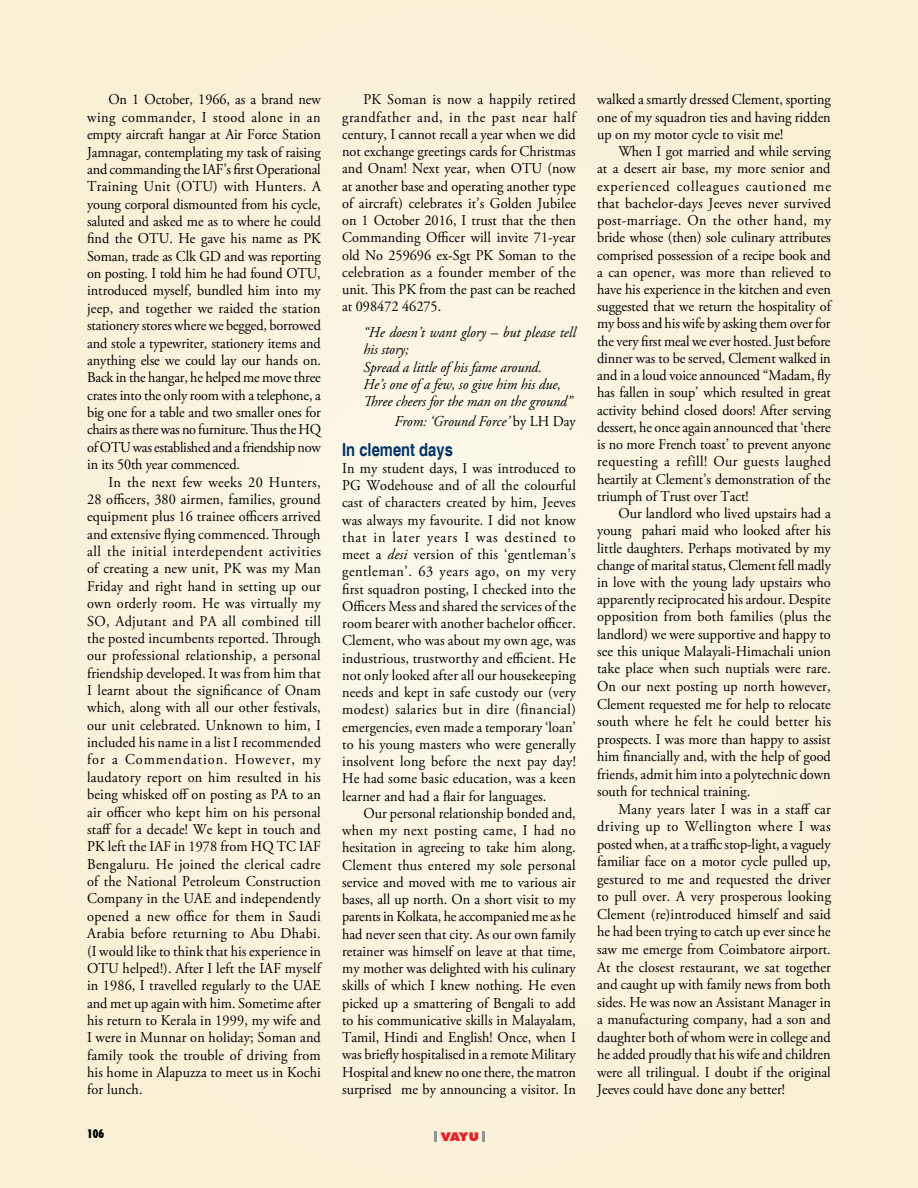
<style>
.page{position:relative;width:918px;height:1188px;background:#f9f1d6}
.page>*{position:absolute;margin:0;border:0;box-sizing:border-box;transform-origin:0 0}
.t1{font:700 condensed 18px "Helvetica";color:#003369}
.t2{font:15px/17.4px "Adobe Garamond Pro";color:#000;text-align:justify;scale:.95 1}
.t3{font:italic 15px/17.2px "Adobe Garamond Pro";color:#000;scale:.95 1}
.t4{font:900 12px "Futura BT";color:#ed1d24;scale:1.1 1}
.t5{font:900 condensed 12px "Futura BT";color:#000;scale:.95 1}
.s1{font-style:normal}
.s2{font-style:italic}
</style>
<div class="page">
<svg style="left:482px;top:1131px;width:3px;height:11px"></svg>
<svg style="left:434px;top:1131px;width:3px;height:11px"></svg>
<p class="t2" style="left:87px;top:91px;width:248px;text-indent:21px">On 1 October, 1966, as a brand new wing commander, I stood alone in an empty aircraft hangar at Air Force Station Jamnagar, contemplating my task of raising and commanding the IAF’s first Operational Training Unit (OTU) with Hunters. A young corporal dismounted from his cycle, saluted and asked me as to where he could find the OTU. He gave his name as PK Soman, trade as Clk GD and was reporting on posting. I told him he had found OTU, introduced myself, bundled him into my jeep, and together we raided the station stationery stores where we begged, borrowed and stole a typewriter, stationery items and anything else we could lay our hands on.<br>Back in the hangar, he helped me move three crates into the only room with a telephone, a big one for a table and two smaller ones for chairs as there was no furniture. Thus the HQ of OTU was established and a friendship now in its 50th year commenced.</p>
<p class="t2" style="left:87px;top:474px;width:248px;text-indent:21px">In the next few weeks 20 Hunters, 28 officers, 380 airmen, families, ground equipment plus 16 trainee officers arrived and extensive flying commenced. Through all the initial interdependent activities of creating a new unit, PK was my Man Friday and right hand in setting up our own orderly room. He was virtually my SO, Adjutant and PA all combined till the posted incumbents reported. Through our professional relationship, a personal friendship developed. It was from him that I learnt about the significance of Onam which, along with all our other festivals, our unit celebrated. Unknown to him, I included his name in a list I recommended for a Commendation. However, my laudatory report on him resulted in his being whisked off on posting as PA to an air officer who kept him on his personal staff for a decade! We kept in touch and PK left the IAF in 1978 from HQ TC IAF Bengaluru. He joined the clerical cadre of the National Petroleum Construction Company in the UAE and independently opened a new office for them in Saudi Arabia before returning to Abu Dhabi. (I would like to think that his experience in OTU helped!). After I left the IAF myself in 1986, I travelled regularly to the UAE and met up again with him. Sometime after his return to Kerala in 1999, my wife and I were in Munnar on holiday; Soman and family took the trouble of driving from his home in Alapuzza to meet us in Kochi for lunch.</p>
<p class="t2" style="left:342px;top:92px;width:248px;text-indent:21px">PK Soman is now a happily retired grandfather and, in the past near half century, I cannot recall a year when we did not exchange greetings cards for Christmas and Onam! Next year, when OTU (now at another base and operating another type of aircraft) celebrates it’s Golden Jubilee on 1 October 2016, I trust that the then Commanding Officer will invite 71-year old No 259696 ex-Sgt PK Soman to the celebration as a founder member of the unit. This PK from the past can be reached at 098472 46275.</p>
<p class="t3" style="left:363px;top:324px;width:225px">“He doesn’t want glory – but please tell his story;<br>Spread a little of his fame around.<br>He’s one of a few, so give him his due,<br>Three cheers for the man on the ground”</p>
<p class="t3" style="left:394px;top:413px;width:192px">From: ‘Ground Force’ <span class="s1">by LH Day</span></p>
<p class="t1" style="left:342px;top:438px;width:112px">In clement days</p>
<p class="t2" style="left:342px;top:460px;width:248px">In my student days, I was introduced to PG Wodehouse and of all the colourful cast of characters created by him, Jeeves was always my favourite. I did not know that in later years I was destined to meet a <span class="s2">desi</span> version of this ‘gentleman’s gentleman’. 63 years ago, on my very first squadron posting, I checked into the Officers Mess and shared the services of the room bearer with another bachelor officer.<br>Clement, who was about my own age, was industrious, trustworthy and efficient. He not only looked after all our housekeeping needs and kept in safe custody our (very modest) salaries but in dire (financial) emergencies, even made a temporary ‘loan’ to his young masters who were generally insolvent long before the next pay day!<br>He had some basic education, was a keen learner and had a flair for languages.</p>
<p class="t2" style="left:342px;top:805px;width:248px;text-indent:21px">Our personal relationship bonded and, when my next posting came, I had no hesitation in agreeing to take him along.<br>Clement thus entered my sole personal service and moved with me to various air bases, all up north. On a short visit to my parents in Kolkata, he accompanied me as he had never seen that city. As our own family retainer was himself on leave at that time, my mother was delighted with his culinary skills of which I knew nothing. He even picked up a smattering of Bengali to add to his communicative skills in Malayalam, Tamil, Hindi and English! Once, when I was briefly hospitalised in a remote Military Hospital and knew no one there, the matron surprised me by announcing a visitor. In</p>
<p class="t5" style="left:87px;top:1127px;width:19px">106</p>
<p class="t4" style="left:441px;top:1129px;width:36px">VAYU</p>
<p class="t2" style="left:597px;top:92px;width:248px">walked a smartly dressed Clement, sporting one of my squadron ties and having ridden up on my motor cycle to visit me!</p>
<p class="t2" style="left:597px;top:143px;width:248px;text-indent:21px">When I got married and while serving at a desert air base, my more senior and experienced colleagues cautioned me that bachelor-days Jeeves never survived post-marriage. On the other hand, my bride whose (then) sole culinary attributes comprised possession of a recipe book and a can opener, was more than relieved to have his experience in the kitchen and even suggested that we return the hospitality of my boss and his wife by asking them over for the very first meal we ever hosted. Just before dinner was to be served, Clement walked in and in a loud voice announced “Madam, fly has fallen in soup’ which resulted in great activity behind closed doors! After serving dessert, he once again announced that ‘there is no more French toast’ to prevent anyone requesting a refill! Our guests laughed heartily at Clement’s demonstration of the triumph of Trust over Tact!</p>
<p class="t2" style="left:597px;top:505px;width:248px;text-indent:21px">Our landlord who lived upstairs had a young pahari maid who looked after his little daughters. Perhaps motivated by my change of marital status, Clement fell madly in love with the young lady upstairs who apparently reciprocated his ardour. Despite opposition from both families (plus the landlord) we were supportive and happy to see this unique Malayali-Himachali union take place when such nuptials were rare.<br>On our next posting up north however, Clement requested me for help to relocate south where he felt he could better his prospects. I was more than happy to assist him financially and, with the help of good friends, admit him into a polytechnic down south for technical training.</p>
<p class="t2" style="left:597px;top:801px;width:248px;text-indent:21px">Many years later I was in a staff car driving up to Wellington where I was posted when, at a traffic stop-light, a vaguely familiar face on a motor cycle pulled up, gestured to me and requested the driver to pull over. A very prosperous looking Clement (re)introduced himself and said he had been trying to catch up ever since he saw me emerge from Coimbatore airport.<br>At the closest restaurant, we sat together and caught up with family news from both sides. He was now an Assistant Manager in a manufacturing company, had a son and daughter both of whom were in college and he added proudly that his wife and children were all trilingual. I doubt if the original Jeeves could have done any better!</p>
</div>
